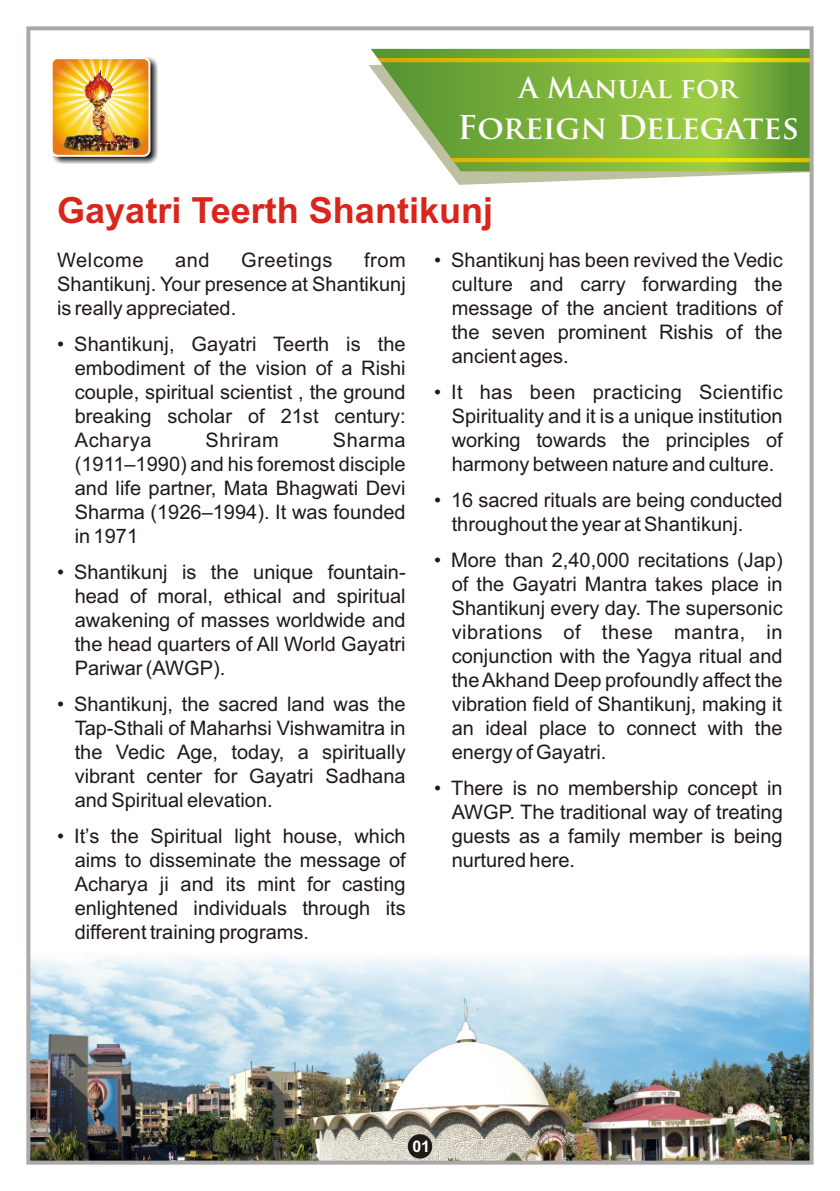
<style>
.page{position:relative;width:840px;height:1191px;background:#fff}
.page>*{position:absolute;margin:0;border:0;box-sizing:border-box;transform-origin:0 0}
.t1{font:700 36px "Arial";color:#d9261c}
.t2{font:700 36px "Trajan Pro";color:#fff}
.t3{font:700 32px "Trajan Pro";color:#fff}
.t4{font:700 28px "Trajan Pro";color:#fff}
.t5{font:20px/24px "Arial";color:#1f1a17}
.t6{font:20px "Arial";letter-spacing:.03em;color:#1f1a17}
.t7{font:20px "Arial";letter-spacing:.02em;color:#1f1a17}
.t8{font:700 20px "Trajan Pro";color:#fff}
.t9{font:700 16px "Arial";color:#fff}
</style>
<div class="page">
<img style="left:31px;top:996px;width:777px;height:163px">
<svg style="left:368px;top:65px;width:440px;height:120px"></svg>
<svg style="left:370px;top:49px;width:438px;height:122px"></svg>
<svg style="left:377px;top:58px;width:431px;height:104px;background:#8db946"></svg>
<div style="left:26px;top:26px;width:787px;height:1138px;border:4px solid #aba8a8"></div>
<div style="left:51px;top:57px;width:106px;height:107px;background:#141212;opacity:.98"></div>
<svg style="left:52px;top:58px;width:97px;height:98px;background:#efa21d"></svg>
<img style="left:63px;top:69px;width:79px;height:84px">
<div style="left:51px;top:57px;width:99px;height:100px;border:2px solid #fff;border-radius:6px"></div>
<div style="left:407px;top:1134px;width:25px;height:24px;background:#1f1a17;border-radius:50%"></div>
<h3 class="t4" style="left:518px;top:77px;width:220px">A Manual for</h3>
<h2 class="t3" style="left:457px;top:115px;width:343px">Foreign Delegates</h2>
<h1 class="t2" style="left:429px;top:84px;width:371px">Visitors Mannual</h1>
<p class="t8" style="left:483px;top:127px;width:263px">For Foreign Delegates</p>
<h1 class="t1" style="left:57px;top:196px;width:437px">Gayatri Teerth Shantikunj</h1>
<p class="t6" style="left:57px;top:252px;width:88px">Welcome</p>
<p class="t5" style="left:175px;top:249px;width:36px">and</p>
<p class="t6" style="left:241px;top:252px;width:93px">Greetings</p>
<p class="t5" style="left:364px;top:249px;width:43px">from</p>
<p class="t5" style="left:434px;top:249px;width:350px">• Shantikunj has been revived the Vedic</p>
<p class="t5" style="left:57px;top:273px;width:350px">Shantikunj. Your presence at Shantikunj</p>
<p class="t5" style="left:451px;top:273px;width:332px">culture and carry forwarding the</p>
<p class="t5" style="left:57px;top:297px;width:180px">is really appreciated.</p>
<p class="t5" style="left:451px;top:297px;width:332px">message of the ancient traditions of the seven prominent Rishis of the</p>
<p class="t5" style="left:57px;top:333px;width:350px">• Shantikunj, Gayatri Teerth is the</p>
<p class="t5" style="left:451px;top:345px;width:118px">ancient ages.</p>
<p class="t5" style="left:75px;top:357px;width:332px">embodiment of the vision of a Rishi couple, spiritual scientist , the ground</p>
<p class="t7" style="left:434px;top:384px;width:350px">• It has been practicing Scientific</p>
<p class="t5" style="left:75px;top:405px;width:332px">breaking scholar of 21st century:</p>
<p class="t5" style="left:451px;top:405px;width:332px">Spirituality and it is a unique institution</p>
<p class="t6" style="left:75px;top:432px;width:78px">Acharya</p>
<p class="t6" style="left:205px;top:432px;width:75px">Shriram</p>
<p class="t5" style="left:332px;top:429px;width:74px">Sharma</p>
<p class="t5" style="left:451px;top:429px;width:332px">working towards the principles of</p>
<p class="t5" style="left:75px;top:453px;width:332px">(1911–1990) and his foremost disciple</p>
<p class="t5" style="left:451px;top:453px;width:324px">harmony between nature and culture.</p>
<p class="t5" style="left:75px;top:477px;width:332px">and life partner, Mata Bhagwati Devi</p>
<p class="t5" style="left:434px;top:489px;width:350px">• 16 sacred rituals are being conducted</p>
<p class="t5" style="left:75px;top:501px;width:332px">Sharma (1926–1994). It was founded</p>
<p class="t5" style="left:451px;top:513px;width:293px">throughout the year at Shantikunj.</p>
<p class="t5" style="left:75px;top:525px;width:65px">in 1971</p>
<p class="t5" style="left:57px;top:561px;width:350px">• Shantikunj is the unique fountain-</p>
<p class="t5" style="left:75px;top:585px;width:332px">head of moral, ethical and spiritual</p>
<p class="t5" style="left:75px;top:609px;width:332px">awakening of masses worldwide and</p>
<p class="t5" style="left:75px;top:633px;width:332px">the head quarters of All World Gayatri</p>
<p class="t5" style="left:75px;top:657px;width:152px">Pariwar (AWGP).</p>
<p class="t5" style="left:434px;top:549px;width:350px">• More than 2,40,000 recitations (Jap)</p>
<p class="t5" style="left:451px;top:573px;width:332px">of the Gayatri Mantra takes place in</p>
<p class="t5" style="left:451px;top:597px;width:332px">Shantikunj every day. The supersonic</p>
<p class="t6" style="left:451px;top:624px;width:332px">vibrations of these mantra, in</p>
<p class="t5" style="left:451px;top:645px;width:332px">conjunction with the Yagya ritual and</p>
<p class="t5" style="left:451px;top:669px;width:332px">the Akhand Deep profoundly affect the</p>
<p class="t5" style="left:57px;top:693px;width:350px">• Shantikunj, the sacred land was the</p>
<p class="t5" style="left:451px;top:693px;width:332px">vibration field of Shantikunj, making it</p>
<p class="t5" style="left:75px;top:717px;width:332px">Tap-Sthali of Maharhsi Vishwamitra in</p>
<p class="t5" style="left:451px;top:717px;width:332px">an ideal place to connect with the</p>
<p class="t5" style="left:75px;top:741px;width:332px">the Vedic Age, today, a spiritually</p>
<p class="t5" style="left:451px;top:741px;width:156px">energy of Gayatri.</p>
<p class="t5" style="left:75px;top:765px;width:332px">vibrant center for Gayatri Sadhana</p>
<p class="t5" style="left:434px;top:777px;width:350px">• There is no membership concept in</p>
<p class="t5" style="left:75px;top:789px;width:199px">and Spiritual elevation.</p>
<p class="t5" style="left:451px;top:801px;width:332px">AWGP. The traditional way of treating</p>
<p class="t5" style="left:57px;top:825px;width:350px">• It’s the Spiritual light house, which</p>
<p class="t5" style="left:451px;top:825px;width:332px">guests as a family member is being</p>
<p class="t5" style="left:75px;top:849px;width:332px">aims to disseminate the message of</p>
<p class="t5" style="left:451px;top:849px;width:125px">nurtured here.</p>
<p class="t5" style="left:75px;top:873px;width:332px;text-align:justify">Acharya ji and its mint for casting enlightened individuals through its different training programs.</p>
<p class="t9" style="left:412px;top:1140px;width:19px">01</p>
</div>
